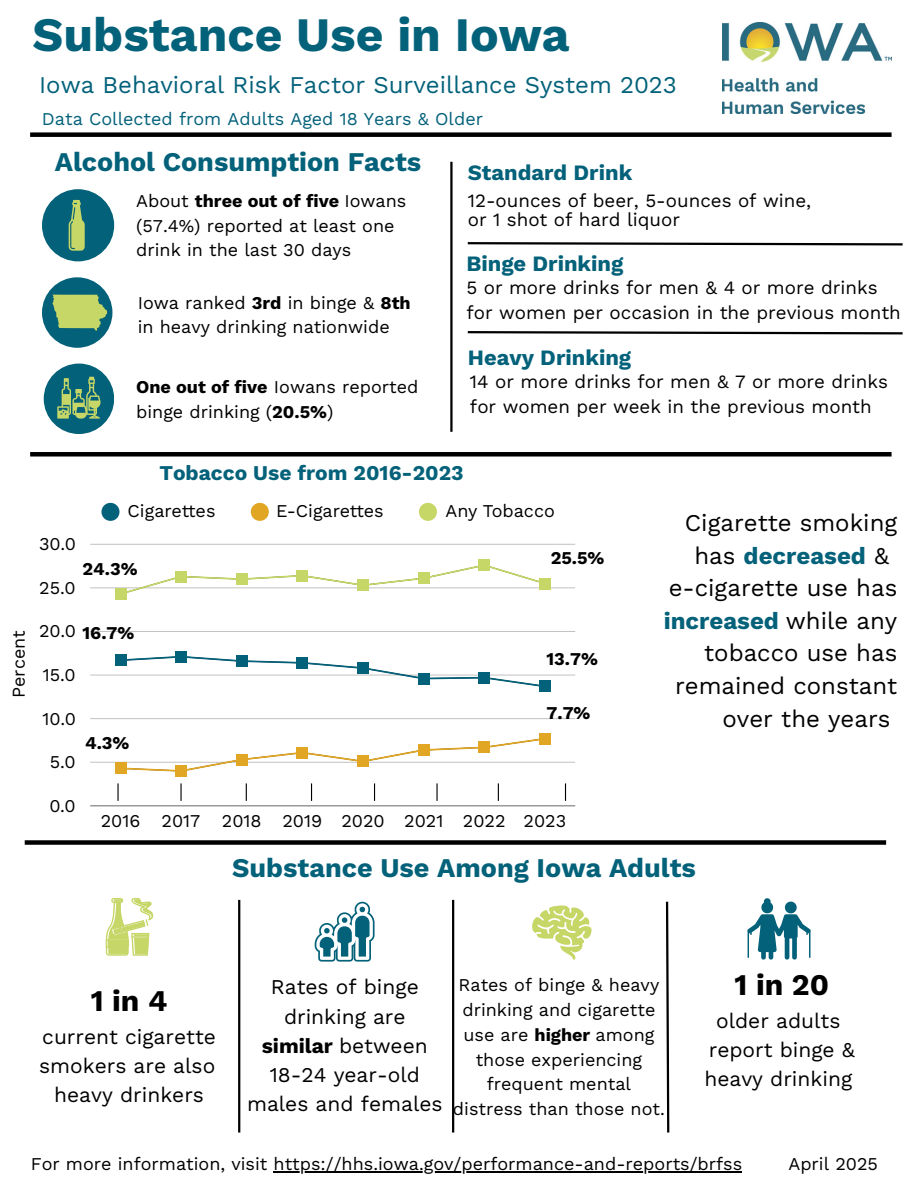
<style>
.page{position:relative;width:918px;height:1188px;background:#fff}
.page>*{position:absolute;margin:0;border:0;box-sizing:border-box;transform-origin:0 0}
.t1{font:700 48px "Work Sans";color:#03617a}
.t2{font:700 30px "Work Sans";color:#000}
.t3{font:700 27px "Work Sans";color:#03617a}
.t4{font:24px "Work Sans";color:#000}
.t5{font:24px "Work Sans";color:#03617a}
.t6{font:700 24px "Work Sans";color:#03617a}
.t7{font:700 21.9px "Work Sans";color:#03617a}
.t8{font:21px/29.2px "Work Sans";color:#000;text-align:center}
.t9{font:700 21px "Work Sans";color:#03617a}
.t10{font:18.75px/25.8px "Work Sans";color:#000}
.t11{font:18px/24.8px "Work Sans";color:#000}
.t12{font:18px "Work Sans";color:#03617a}
.t13{font:700 18px "Work Sans";color:#000}
.s1{font-weight:700}
.s2{font-weight:400}
.s3{font-weight:400;color:#000}
</style>
<div class="page">
<div style="left:30px;top:132px;width:862px;height:5px;background:#000"></div>
<img style="left:723px;top:22px;width:168px;height:92px">
<svg style="left:101px;top:503px;width:18px;height:18px"></svg>
<svg style="left:251px;top:503px;width:18px;height:18px"></svg>
<svg style="left:419px;top:503px;width:18px;height:18px"></svg>
<hr style="left:90px;top:806px;width:485px;height:1px;background:#ccc">
<hr style="left:90px;top:762px;width:485px;height:1px;background:#000;opacity:.25">
<hr style="left:90px;top:718px;width:485px;height:1px;background:#c9c9c9">
<hr style="left:90px;top:675px;width:485px;height:1px;background:#dcdcdc">
<hr style="left:90px;top:631px;width:485px;height:1px;background:#c2c2c2">
<hr style="left:90px;top:588px;width:485px;height:1px;background:#e8e8e8">
<hr style="left:90px;top:544px;width:485px;height:1px;background:#cecece">
<svg style="left:120px;top:656px;width:426px;height:31px"></svg>
<svg style="left:120px;top:738px;width:426px;height:34px"></svg>
<svg style="left:120px;top:564px;width:426px;height:31px"></svg>
<div style="left:115px;top:655px;width:11px;height:11px;background:#03617a"></div>
<div style="left:176px;top:651px;width:11px;height:11px;background:#03617a"></div>
<div style="left:236px;top:656px;width:11px;height:11px;background:#03617a"></div>
<div style="left:297px;top:657px;width:11px;height:11px;background:#03617a"></div>
<div style="left:357px;top:663px;width:12px;height:11px;background:#03617a"></div>
<div style="left:418px;top:673px;width:11px;height:11px;background:#03617a"></div>
<div style="left:479px;top:672px;width:11px;height:11px;background:#03617a"></div>
<div style="left:539px;top:681px;width:11px;height:11px;background:#03617a"></div>
<div style="left:115px;top:763px;width:11px;height:11px;background:#e0a624"></div>
<div style="left:176px;top:765px;width:11px;height:12px;background:#e0a624"></div>
<div style="left:236px;top:754px;width:11px;height:11px;background:#e0a624"></div>
<div style="left:297px;top:747px;width:11px;height:11px;background:#e0a624"></div>
<div style="left:357px;top:756px;width:12px;height:11px;background:#e0a624"></div>
<div style="left:418px;top:744px;width:11px;height:12px;background:#e0a624"></div>
<div style="left:479px;top:742px;width:11px;height:11px;background:#e0a624"></div>
<div style="left:539px;top:733px;width:11px;height:11px;background:#e0a624"></div>
<div style="left:115px;top:588px;width:11px;height:12px;background:#c6d667"></div>
<div style="left:176px;top:571px;width:11px;height:11px;background:#c6d667"></div>
<div style="left:236px;top:574px;width:11px;height:11px;background:#c6d667"></div>
<div style="left:297px;top:570px;width:11px;height:11px;background:#c6d667"></div>
<div style="left:357px;top:580px;width:12px;height:11px;background:#c6d667"></div>
<div style="left:418px;top:573px;width:11px;height:11px;background:#c6d667"></div>
<div style="left:479px;top:560px;width:11px;height:11px;background:#c6d667"></div>
<div style="left:539px;top:578px;width:11px;height:11px;background:#c6d667"></div>
<div style="left:42px;top:189px;width:72px;height:72px;background:#03617a;border-radius:50%"></div>
<svg style="left:69px;top:200px;width:15px;height:51px"></svg>
<div style="left:42px;top:277px;width:70px;height:71px;background:#03617a;border-radius:50%"></div>
<svg style="left:52px;top:295px;width:55px;height:36px"></svg>
<div style="left:44px;top:364px;width:70px;height:70px;background:#03617a;border-radius:50%"></div>
<hr style="left:450px;top:162px;width:3px;height:270px;background:#000">
<div style="left:25px;top:840px;width:861px;height:5px;background:#000"></div>
<svg style="left:467px;top:242px;width:436px;height:4px"></svg>
<hr style="left:452px;top:900px;width:2px;height:233px;background:#000">
<svg style="left:665px;top:901px;width:5px;height:232px"></svg>
<svg style="left:532px;top:905px;width:60px;height:54px"></svg>
<svg style="left:106px;top:898px;width:47px;height:58px"></svg>
<svg style="left:117px;top:783px;width:2px;height:18px"></svg>
<svg style="left:180px;top:783px;width:2px;height:18px"></svg>
<svg style="left:246px;top:783px;width:1px;height:18px"></svg>
<svg style="left:311px;top:783px;width:1px;height:18px"></svg>
<svg style="left:374px;top:783px;width:1px;height:18px"></svg>
<svg style="left:436px;top:783px;width:2px;height:18px"></svg>
<svg style="left:498px;top:783px;width:1px;height:18px"></svg>
<svg style="left:565px;top:783px;width:1px;height:18px"></svg>
<svg style="left:57px;top:377px;width:44px;height:41px"></svg>
<svg style="left:315px;top:902px;width:59px;height:59px"></svg>
<hr style="left:238px;top:900px;width:2px;height:233px;background:#000">
<svg style="left:747px;top:898px;width:64px;height:62px"></svg>
<hr style="left:274px;top:1171px;width:468px;height:1px;background:#000">
<svg style="left:467px;top:331px;width:436px;height:4px"></svg>
<div style="left:30px;top:452px;width:862px;height:5px;background:#000"></div>
<h1 class="t1" style="left:33px;top:6px;width:539px">Substance Use in Iowa</h1>
<h4 class="t5" style="left:39px;top:71px;width:639px">Iowa Behavioral Risk Factor Surveillance System 2023</h4>
<p class="t12" style="left:42px;top:108px;width:443px">Data Collected from Adults Aged 18 Years &amp; Older</p>
<p class="t3" style="left:55px;top:146px;width:368px">Alcohol Consumption Facts</p>
<p class="t11" style="left:136px;top:188px;width:272px">About <span class="s1">three out of five</span> Iowans (57.4%) reported at least one drink in the last 30 days</p>
<p class="t11" style="left:138px;top:290px;width:275px">Iowa ranked <span class="s1">3rd</span> in binge &amp; <span class="s1">8th </span>in heavy drinking nationwide</p>
<h3 class="t11" style="left:136px;top:374px;width:284px"><span class="s1">One out of five</span> Iowans reported binge drinking (<span class="s1">20.5%</span>)</h3>
<p class="t7" style="left:468px;top:160px;width:166px">Standard Drink</p>
<p class="t10" style="left:468px;top:191px;width:345px;line-height:18.8px">12-ounces of beer, 5-ounces of wine, or 1 shot of hard liquor</p>
<p class="t7" style="left:466px;top:250px;width:159px">Binge Drinking</p>
<p class="t10" style="left:466px;top:274px;width:413px">5 or more drinks for men &amp; 4 or more drinks</p>
<p class="t10" style="left:466px;top:300px;width:436px">for women per occasion in the previous month</p>
<h2 class="t7" style="left:468px;top:344px;width:165px">Heavy Drinking</h2>
<p class="t10" style="left:470px;top:368px;width:420px">14 or more drinks for men &amp; 7 or more drinks for women per week in the previous month</p>
<h3 class="t11" style="left:6px;top:698px;width:69px;rotate:-90deg">Percent</h3>
<p class="t9" style="left:159px;top:461px;width:306px">Tobacco Use from 2016-2023</p>
<p class="t11" style="left:39px;top:532px;width:38px">30.0</p>
<p class="t11" style="left:39px;top:575px;width:38px">25.0</p>
<p class="t11" style="left:128px;top:498px;width:89px">Cigarettes</p>
<p class="t11" style="left:276px;top:498px;width:109px">E-Cigarettes</p>
<p class="t11" style="left:446px;top:498px;width:111px">Any Tobacco</p>
<p class="t13" style="left:83px;top:559px;width:57px">24.3%</p>
<p class="t13" style="left:551px;top:547px;width:55px">25.5%</p>
<p class="t13" style="left:39px;top:622px;width:97px"><span class="s2">20.0</span> 16.7%</p>
<p class="t11" style="left:43px;top:662px;width:35px">15.0</p>
<p class="t11" style="left:43px;top:706px;width:35px">10.0</p>
<p class="t11" style="left:50px;top:750px;width:28px">5.0</p>
<h3 class="t13" style="left:85px;top:733px;width:46px">4.3%</h3>
<p class="t11" style="left:50px;top:793px;width:28px">0.0</p>
<p class="t13" style="left:547px;top:648px;width:53px">13.7%</p>
<p class="t13" style="left:547px;top:702px;width:45px">7.7%</p>
<p class="t11" style="left:101px;top:809px;width:467px">2016 2017 2018 2019 2020 2021 2022 2023</p>
<h5 class="t4" style="left:685px;top:509px;width:214px">Cigarette smoking</h5>
<h5 class="t6" style="left:694px;top:541px;width:196px"><span class="s3">has</span> decreased <span class="s3">&amp;</span></h5>
<h5 class="t4" style="left:669px;top:574px;width:230px">e-cigarette use has</h5>
<h5 class="t6" style="left:664px;top:607px;width:235px">increased <span class="s3">while any</span></h5>
<h5 class="t4" style="left:704px;top:639px;width:195px">tobacco use has</h5>
<h5 class="t4" style="left:675px;top:672px;width:224px">remained constant</h5>
<h5 class="t4" style="left:723px;top:704px;width:169px">over the years</h5>
<p class="t3" style="left:232px;top:852px;width:465px">Substance Use Among Iowa Adults</p>
<p class="t2" style="left:91px;top:983px;width:78px">1in4</p>
<p class="t8" style="left:39px;top:1022px;width:178px">current cigarette smokers are also heavy drinkers</p>
<p class="t8" style="left:247px;top:973px;width:197px">Rates of binge drinking are <span class="s1">similar</span> between<br>18-24 year-old males and females</p>
<p class="t11" style="left:453px;top:973px;width:213px;text-align:center">Rates of binge &amp; heavy drinking and cigarette use are <span class="s1">higher</span> among those experiencing frequent mental distress than those not.</p>
<p class="t2" style="left:735px;top:967px;width:96px">1 in 20</p>
<p class="t8" style="left:704px;top:1006px;width:152px">older adults report binge &amp; heavy drinking</p>
<p class="t11" style="left:31px;top:1152px;width:713px">For more information, visit https://hhs.iowa.gov/performance-and-reports/brfss</p>
<p class="t11" style="left:788px;top:1152px;width:91px">April 2025</p>
</div>
